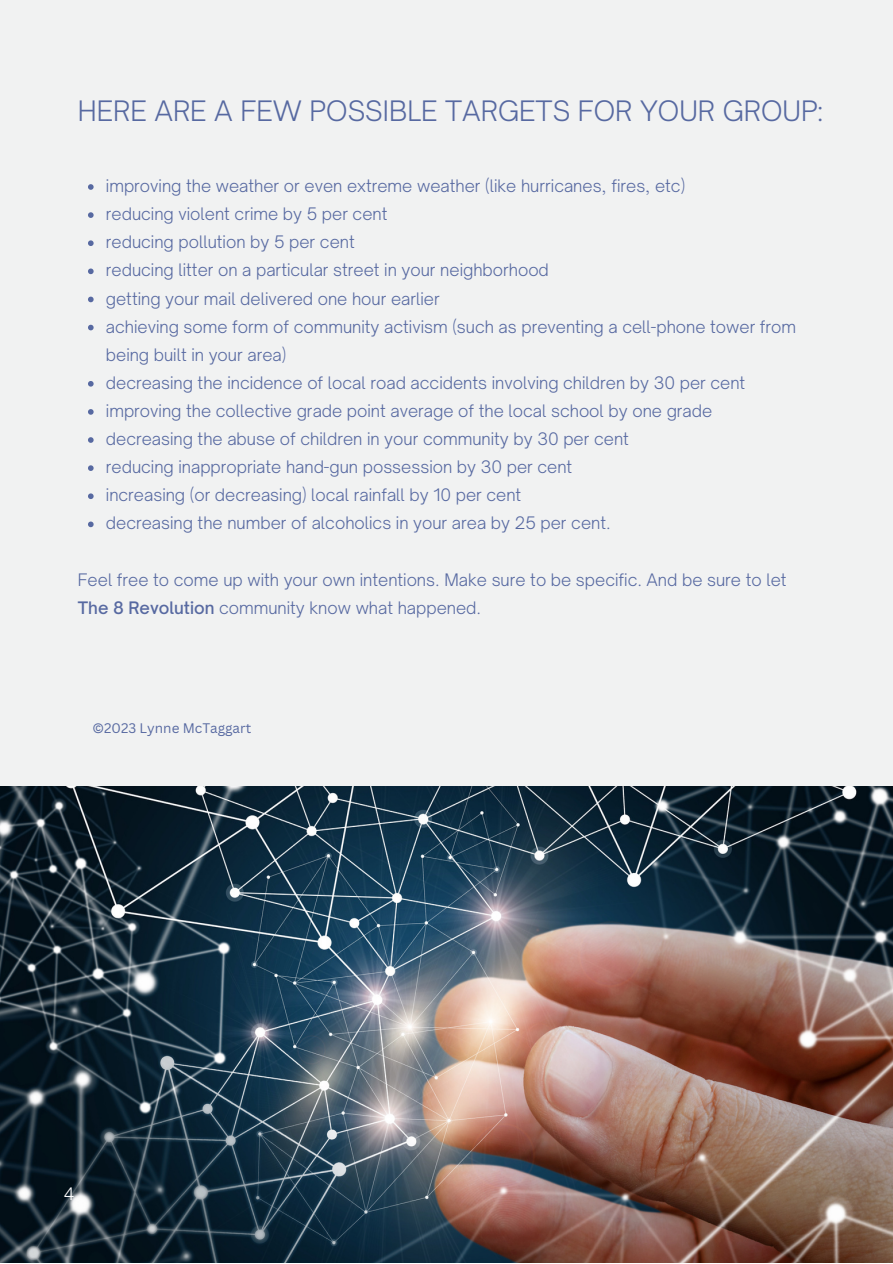
<style>
.page{position:relative;width:893px;height:1264px;background:#fff}
.page>*{position:absolute;margin:0;border:0;box-sizing:border-box;transform-origin:0 0}
.t1{font:300 27px "Open Sauce One";color:#5769a1}
.t2{font:300 16.5px/28px "Open Sauce One";color:#5769a1}
.t3{font:300 16.5px "Open Sauce One";color:#fff}
.t4{font:13.5px "Canva Sans";color:#5769a1}
.s1{font-weight:500}
</style>
<div class="page">
<div style="left:0;top:0;width:892px;height:1262px;background:#f1f2f2"></div>
<svg style="left:88px;top:184px;width:6px;height:6px"></svg>
<svg style="left:88px;top:212px;width:6px;height:6px"></svg>
<svg style="left:88px;top:240px;width:6px;height:6px"></svg>
<svg style="left:88px;top:268px;width:6px;height:6px"></svg>
<svg style="left:88px;top:296px;width:6px;height:6px"></svg>
<svg style="left:88px;top:325px;width:6px;height:5px"></svg>
<svg style="left:88px;top:381px;width:6px;height:5px"></svg>
<svg style="left:88px;top:409px;width:6px;height:6px"></svg>
<svg style="left:88px;top:437px;width:6px;height:6px"></svg>
<svg style="left:88px;top:465px;width:6px;height:6px"></svg>
<svg style="left:88px;top:493px;width:6px;height:6px"></svg>
<svg style="left:88px;top:521px;width:6px;height:6px"></svg>
<img style="left:0;top:786px;width:892px;height:476px">
<p class="t1" style="left:78px;top:94px;width:746px">HERE ARE A FEW POSSIBLE TARGETS FOR YOUR GROUP:</p>
<p class="t2" style="left:106px;top:172px;width:580px">improving the weather or even extreme weather (like hurricanes, fires, etc)</p>
<p class="t2" style="left:106px;top:200px;width:283px">reducing violent crime by 5 per cent</p>
<p class="t2" style="left:106px;top:228px;width:250px">reducing pollution by 5 per cent</p>
<p class="t2" style="left:106px;top:256px;width:444px">reducing litter on a particular street in your neighborhood</p>
<p class="t2" style="left:106px;top:284px;width:335px">getting your mail delivered one hour earlier</p>
<p class="t2" style="left:106px;top:312px;width:691px">achieving some form of community activism (such as preventing a cell-phone tower from being built in your area)</p>
<p class="t2" style="left:106px;top:368px;width:640px">decreasing the incidence of local road accidents involving children by 30 per cent</p>
<p class="t2" style="left:106px;top:396px;width:608px">improving the collective grade point average of the local school by one grade</p>
<p class="t2" style="left:106px;top:425px;width:524px">decreasing the abuse of children in your community by 30 per cent</p>
<p class="t2" style="left:106px;top:453px;width:468px">reducing inappropriate hand-gun possession by 30 per cent</p>
<p class="t2" style="left:106px;top:481px;width:417px">increasing (or decreasing) local rainfall by 10 per cent</p>
<p class="t2" style="left:106px;top:509px;width:506px">decreasing the number of alcoholics in your area by 25 per cent.</p>
<p class="t2" style="left:78px;top:565px;width:710px">Feel free to come up with your own intentions. Make sure to be specific. And be sure to let</p>
<p class="t2" style="left:78px;top:593px;width:405px"><span class="s1">The 8 Revolution</span> community know what happened.</p>
<p class="t4" style="left:93px;top:718px;width:160px">©2023 Lynne McTaggart</p>
<p class="t3" style="left:64px;top:1183px;width:12px">4</p>
</div>
